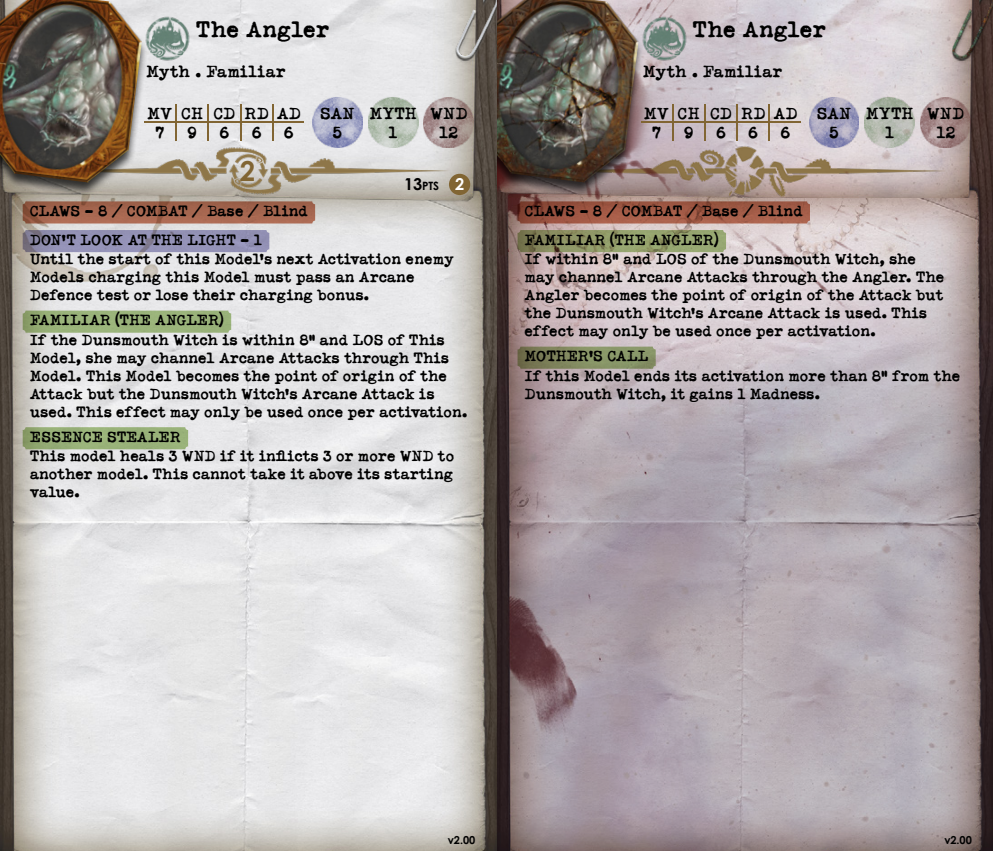
<style>
.page{position:relative;width:993px;height:851px;background:#fff}
.page>*{position:absolute;margin:0;border:0;box-sizing:border-box;transform-origin:0 0}
.t1{font:700 27.5px "Century Gothic Pro";color:#816533}
.t2{font:700 22.5px "Typeka";color:#000}
.t3{font:700 16.5px/19px "Typeka";color:#000;text-align:center}
.t4{font:700 16.5px "Century Gothic Pro";color:#fff}
.t5{font:700 15px/18px "Typeka";letter-spacing:-.01em;color:#000}
.t6{font:700 11.5px "Century Gothic Pro";color:#000}
.t7{font:700 11px "Century Gothic Pro";letter-spacing:-.01em;color:#000}
.s1{font-size:16.5px}
</style>
<div class="page">
<img style="left:496px;top:369px;width:496px;height:481px">
<img style="left:496px;top:0;width:496px;height:369px">
<div style="left:472px;top:0;width:172px;height:196px;background:#000;opacity:.75"></div>
<img style="left:496px;top:0;width:146px;height:187px">
<img style="left:638px;top:12px;width:52px;height:52px">
<img style="left:930px;top:0;width:62px;height:78px">
<img style="left:808px;top:97px;width:50px;height:50px">
<img style="left:864px;top:97px;width:50px;height:50px">
<img style="left:920px;top:97px;width:50px;height:50px">
<hr style="left:671px;top:104px;width:2px;height:36px;background:#816533">
<hr style="left:736px;top:104px;width:1px;height:36px;background:#816533">
<hr style="left:703px;top:104px;width:2px;height:36px;background:#816533">
<hr style="left:768px;top:104px;width:2px;height:36px;background:#816533">
<hr style="left:641px;top:121px;width:159px;height:2px;background:#816533">
<svg style="left:517px;top:201px;width:292px;height:22px;background:#9c5743"></svg>
<svg style="left:517px;top:230px;width:208px;height:22px;background:#8c9565"></svg>
<svg style="left:517px;top:346px;width:138px;height:22px;background:#848c63"></svg>
<img style="left:0;top:221px;width:496px;height:629px">
<img style="left:0;top:0;width:496px;height:221px">
<img style="left:44px;top:144px;width:408px;height:54px">
<div style="left:0;top:0;width:148px;height:196px;background:#000;opacity:.75"></div>
<img style="left:0;top:0;width:146px;height:187px">
<img style="left:142px;top:12px;width:52px;height:52px">
<img style="left:416px;top:0;width:80px;height:78px">
<img style="left:312px;top:97px;width:50px;height:50px">
<img style="left:368px;top:97px;width:50px;height:50px">
<img style="left:424px;top:97px;width:49px;height:50px">
<hr style="left:175px;top:104px;width:2px;height:36px;background:#816533">
<hr style="left:240px;top:104px;width:1px;height:36px;background:#816533">
<hr style="left:207px;top:104px;width:2px;height:36px;background:#816533">
<hr style="left:272px;top:104px;width:1px;height:36px;background:#816533">
<hr style="left:144px;top:121px;width:160px;height:2px;background:#816533">
<div style="left:449px;top:174px;width:21px;height:21px;background:#816533;border-radius:50%"></div>
<svg style="left:23px;top:201px;width:292px;height:22px;background:#a3654f"></svg>
<svg style="left:23px;top:230px;width:246px;height:22px;background:#918fb1"></svg>
<svg style="left:23px;top:310px;width:208px;height:22px;background:#9ab27b"></svg>
<div style="left:23px;top:427px;width:165px;height:22px;background:linear-gradient(to right,#92a972,#9cb57c);border-radius:3px"></div>
<h2 class="t2" style="left:196px;top:14px;width:135px">The Angler</h2>
<p class="t3" style="left:146px;top:61px;width:141px">Myth . Familiar</p>
<p class="t3" style="left:147px;top:103px;width:27px">MV<br>7</p>
<p class="t3" style="left:277px;top:103px;width:25px">AD<br>6</p>
<p class="t3" style="left:320px;top:103px;width:36px">SAN<br>5</p>
<p class="t3" style="left:369px;top:103px;width:49px">MYTH<br>1</p>
<p class="t3" style="left:430px;top:103px;width:39px">WND<br>12</p>
<p class="t4" style="left:455px;top:174px;width:11px">2</p>
<p class="t3" style="left:181px;top:103px;width:24px">CH<br>9</p>
<p class="t3" style="left:213px;top:103px;width:23px">CD<br>6</p>
<p class="t3" style="left:244px;top:103px;width:26px">RD<br>6</p>
<h1 class="t1" style="left:240px;top:154px;width:17px">2</h1>
<p class="t6" style="left:404px;top:179px;width:36px"><span class="s1">13</span>pts</p>
<h2 class="t2" style="left:692px;top:14px;width:135px">The Angler</h2>
<p class="t3" style="left:642px;top:61px;width:141px">Myth . Familiar</p>
<p class="t3" style="left:741px;top:103px;width:26px">RD<br>6</p>
<p class="t3" style="left:643px;top:103px;width:27px">MV<br>7</p>
<p class="t3" style="left:773px;top:103px;width:25px">AD<br>6</p>
<p class="t3" style="left:816px;top:103px;width:36px">SAN<br>5</p>
<p class="t3" style="left:865px;top:103px;width:49px">MYTH<br>1</p>
<p class="t3" style="left:926px;top:103px;width:39px">WND<br>12</p>
<p class="t3" style="left:677px;top:103px;width:24px">CH<br>9</p>
<p class="t3" style="left:709px;top:103px;width:23px">CD<br>6</p>
<p class="t5" style="left:30px;top:196px;width:279px;line-height:28.8px">CLAWS - 8 / COMBAT / Base / Blind<br>DON’T LOOK AT THE LIGHT - 1</p>
<p class="t5" style="left:30px;top:250px;width:425px">Until the start of this Model’s next Activation enemy<br>Models charging this Model must pass an Arcane<br>Defence test or lose their charging bonus.</p>
<p class="t5" style="left:30px;top:310px;width:439px">FAMILIAR (THE ANGLER)<br>If the Dunsmouth Witch is within 8” and LOS of This Model, she may channel Arcane Attacks through This Model. This Model becomes the point of origin of the Attack but the Dunsmouth Witch’s Arcane Attack is used. This effect may only be used once per activation.</p>
<p class="t5" style="left:30px;top:427px;width:426px">ESSENCE STEALER<br>This model heals 3 WND if it inflicts 3 or more WND to another model. This cannot take it above its starting value.</p>
<p class="t5" style="left:524px;top:196px;width:279px;line-height:28.8px">CLAWS - 8 / COMBAT / Base / Blind<br>FAMILIAR (THE ANGLER)</p>
<p class="t5" style="left:524px;top:250px;width:421px">If within 8” and LOS of the Dunsmouth Witch, she may channel Arcane Attacks through the Angler. The Angler becomes the point of origin of the Attack but the Dunsmouth Witch’s Arcane Attack is used. This effect may only be used once per activation.</p>
<p class="t5" style="left:524px;top:346px;width:437px;line-height:18.8px">MOTHER’S CALL<br>If this Model ends its activation more than 8” from the<br>Dunsmouth Witch, it gains 1 Madness.</p>
<p class="t7" style="left:448px;top:833px;width:29px">v2.00</p>
<p class="t7" style="left:944px;top:833px;width:29px">v2.00</p>
</div>
